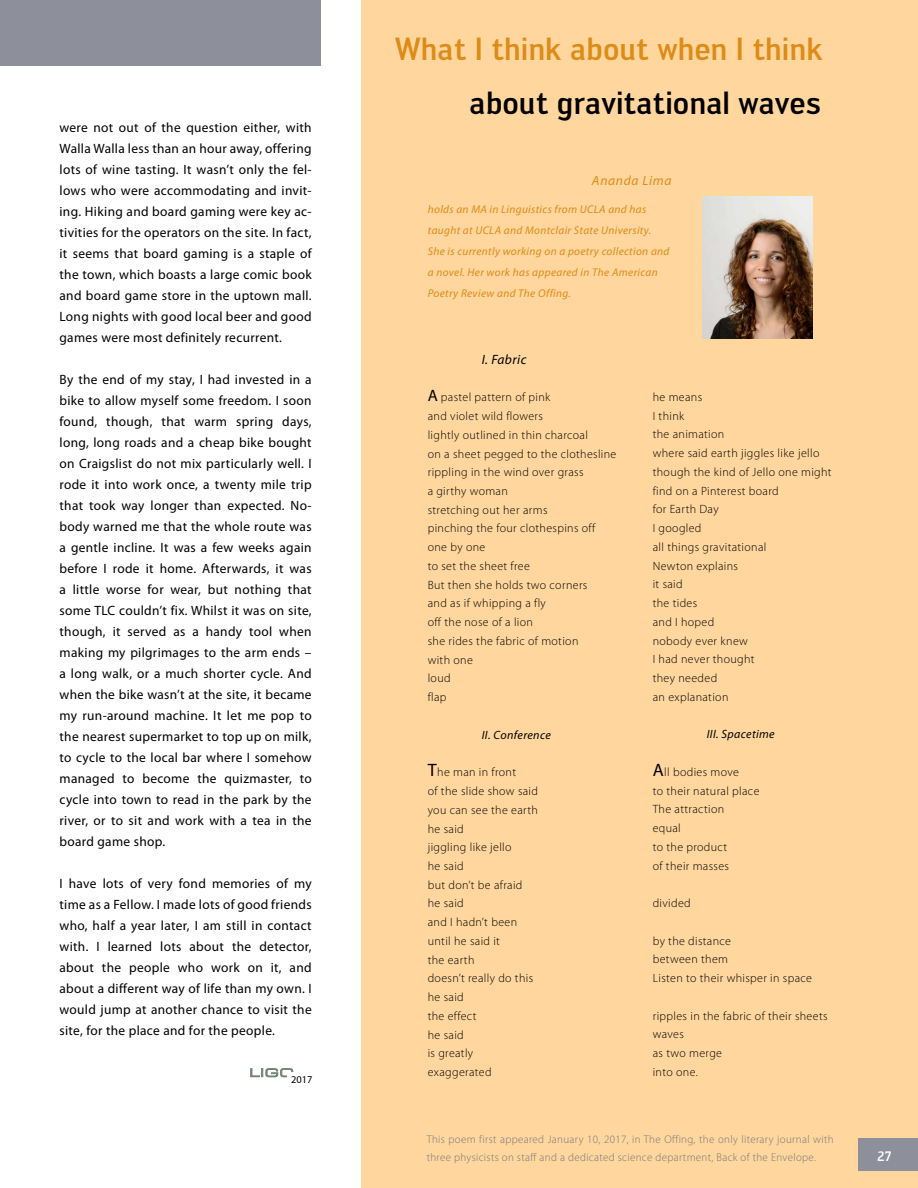
<style>
.page{position:relative;width:918px;height:1188px;background:#fff}
.page>*{position:absolute;margin:0;border:0;box-sizing:border-box;transform-origin:0 0}
.t1{font:500 31.5px "Engel";color:#dd8c18;scale:.95 1}
.t2{font:500 31.5px "Engel";color:#000;scale:.95 1}
.t3{font:13.5px/21px "Myriad Pro";letter-spacing:.025em;color:#000;text-align:justify}
.t4{font:italic 13.5px "Myriad Pro";letter-spacing:.05em;color:#dd8c18}
.t5{font:italic 13.5px "Myriad Pro";letter-spacing:.03em;color:#000}
.t6{font:500 13.5px "Engel";color:#fff}
.t7{font:300 12px/18.8px "Myriad Pro";letter-spacing:.03em;color:#000}
.t8{font:italic 12px "Myriad Pro";letter-spacing:.03em;color:#000}
.t9{font:italic 11.25px/21px "Myriad Pro";letter-spacing:.03em;color:#dd8c18}
.t10{font:300 11.25px/18px "Myriad Pro";letter-spacing:.03em;color:#757779}
.t11{font:10.35px "Myriad Pro";color:#000}
.s1{font-weight:400;font-size:16.5px}
.s2{font-weight:400;font-size:18px}
</style>
<div class="page">
<div style="left:361px;top:0;width:557px;height:1188px;background:#ffd69d"></div>
<div style="left:0;top:0;width:320px;height:66px;background:#8d909a"></div>
<img style="left:702px;top:197px;width:110px;height:142px">
<svg style="left:250px;top:1068px;width:44px;height:10px"></svg>
<div style="left:287px;top:1072px;width:13px;height:7px;background:#fff"></div>
<div style="left:858px;top:1138px;width:60px;height:33px;background:#8d909a"></div>
<p class="t3" style="left:60px;top:117px;width:254px">were not out of the question either, with Walla Walla less than an hour away, offering lots of wine tasting. It wasn’t only the fel&shy;lows who were accommodating and invit&shy;ing. Hiking and board gaming were key ac&shy;tivities for the operators on the site. In fact, it seems that board gaming is a staple of the town, which boasts a large comic book and board game store in the uptown mall.<br>Long nights with good local beer and good games were most definitely recurrent.</p>
<p class="t3" style="left:60px;top:369px;width:254px">By the end of my stay, I had invested in a bike to allow myself some freedom. I soon found, though, that warm spring days, long, long roads and a cheap bike bought on Craigslist do not mix particularly well. I rode it into work once, a twenty mile trip that took way longer than expected. No&shy;body warned me that the whole route was a gentle incline. It was a few weeks again before I rode it home. Afterwards, it was a little worse for wear, but nothing that some TLC couldn’t fix. Whilst it was on site, though, it served as a handy tool when making my pilgrimages to the arm ends – a long walk, or a much shorter cycle. And when the bike wasn’t at the site, it became my run-around machine. It let me pop to the nearest supermarket to top up on milk, to cycle to the local bar where I somehow managed to become the quizmaster, to cycle into town to read in the park by the river, or to sit and work with a tea in the board game shop.</p>
<p class="t3" style="left:60px;top:873px;width:254px">I have lots of very fond memories of my time as a Fellow. I made lots of good friends who, half a year later, I am still in contact with. I learned lots about the detector, about the people who work on it, and about a different way of life than my own. I would jump at another chance to visit the site, for the place and for the people.</p>
<p class="t11" style="left:291px;top:1073px;width:23px">2017</p>
<h1 class="t1" style="left:395px;top:30px;width:452px">What I think about when I think</h1>
<h1 class="t2" style="left:470px;top:84px;width:371px">about gravitational waves</h1>
<p class="t4" style="left:592px;top:173px;width:81px">Ananda Lima</p>
<p class="t9" style="left:428px;top:199px;width:243px">holds an MA in Linguistics from UCLA and has taught at UCLA and Montclair State University.<br>She is currently working on a poetry collection and a novel. Her work has appeared in The American Poetry Review and The Offing.</p>
<p class="t5" style="left:482px;top:351px;width:46px">I. Fabric</p>
<p class="t7" style="left:428px;top:388px;width:190px"><span class="s1">A</span> pastel pattern of pink<br>and violet wild flowers<br>lightly outlined in thin charcoal<br>on a sheet pegged to the clothesline rippling in the wind over grass<br>a girthy woman<br>stretching out her arms<br>pinching the four clothespins off one by one<br>to set the sheet free<br>But then she holds two corners<br>and as if whipping a fly<br>off the nose of a lion<br>she rides the fabric of motion<br>with one<br>loud<br>flap</p>
<p class="t8" style="left:482px;top:727px;width:71px">II. Conference</p>
<p class="t7" style="left:428px;top:763px;width:112px"><span class="s2">T</span>he man in front<br>of the slide show said you can see the earth he said<br>jiggling like jello<br>he said<br>but don’t be afraid he said<br>and I hadn’t been until he said it<br>the earth<br>doesn’t really do this he said<br>the effect<br>he said<br>is greatly exaggerated</p>
<p class="t7" style="left:653px;top:388px;width:180px">he means<br>I think<br>the animation<br>where said earth jiggles like jello though the kind of Jello one might find on a Pinterest board<br>for Earth Day<br>I googled<br>all things gravitational<br>Newton explains<br>it said<br>the tides<br>and I hoped<br>nobody ever knew<br>I had never thought<br>they needed<br>an explanation</p>
<p class="t8" style="left:707px;top:727px;width:69px">III. Spacetime</p>
<p class="t7" style="left:653px;top:763px;width:108px"><span class="s2">A</span>ll bodies move<br>to their natural place<br>The attraction<br>equal<br>to the product<br>of their masses</p>
<p class="t7" style="left:653px;top:894px;width:40px">divided</p>
<p class="t7" style="left:653px;top:931px;width:161px">by the distance<br>between them<br>Listen to their whisper in space</p>
<p class="t7" style="left:653px;top:1006px;width:176px">ripples in the fabric of their sheets waves<br>as two merge<br>into one.</p>
<p class="t10" style="left:427px;top:1130px;width:409px">This poem first appeared January 10, 2017, in The Offing, the only literary journal with three physicists on staff and a dedicated science department, Back of the Envelope.</p>
<p class="t6" style="left:877px;top:1148px;width:16px">27</p>
</div>
